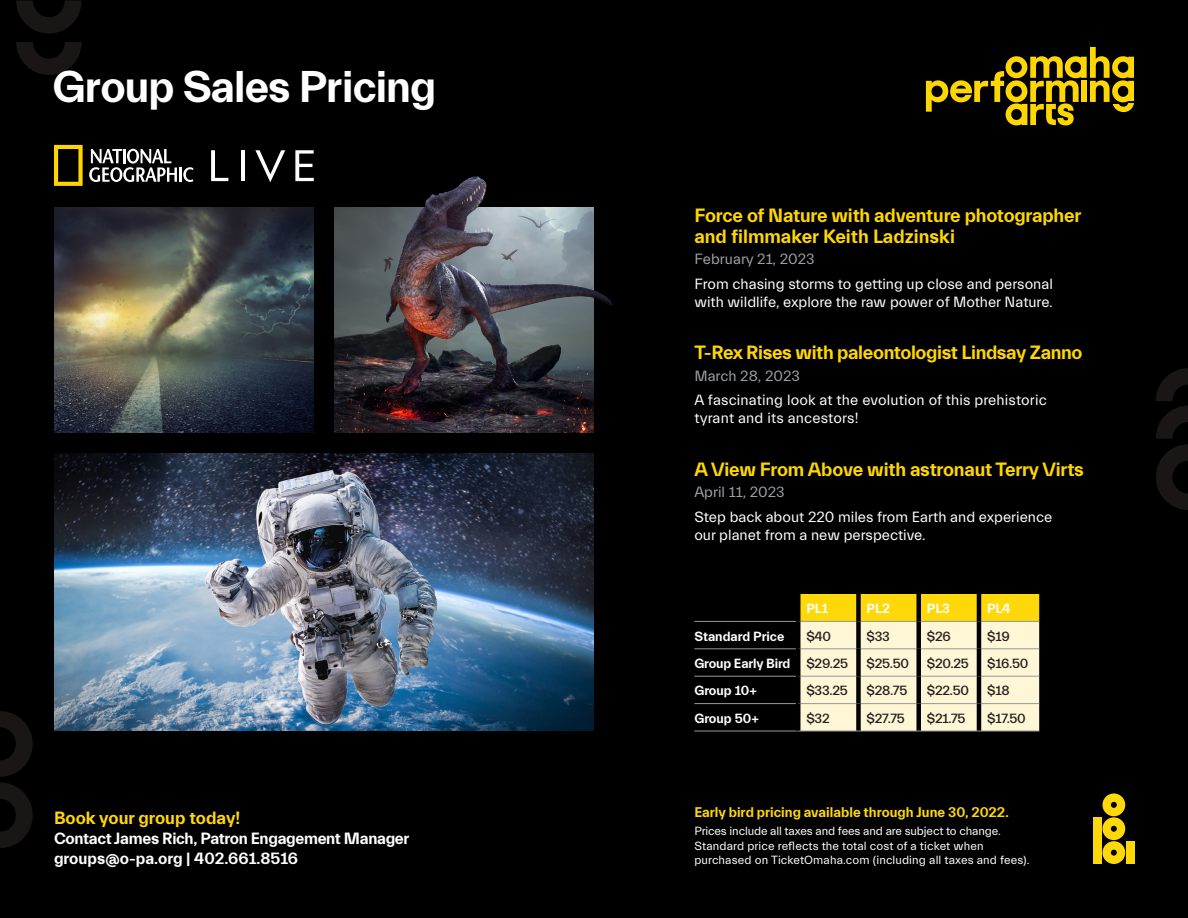
<style>
.page{position:relative;width:1188px;height:918px;background:#000}
.page>*{position:absolute;margin:0;border:0;box-sizing:border-box;transform-origin:0 0}
.t1{font:700 45px "Everett";letter-spacing:-.02em;color:#fff}
.Artist{font:700 19.5px/21px "Everett";letter-spacing:-.01em;color:#fed702}
.t2{font:700 18px "Everett";color:#ffd80a}
.t3{font:700 16.5px "Everett";letter-spacing:-.02em;color:#fff}
.t4{font:700 16.5px "Everett";color:#fff}
.Description{font:15px/18px "Everett";color:#fff}
.t5{font:15px "Everett";color:#9da3a8}
.t6{font:700 14.25px "Everett";color:#ffd80a}
.t7{font:500 13.5px "Everett";letter-spacing:-.02em;color:#231f20}
.t8{font:700 13.5px "Everett";color:#fff}
.t9{font:12px/14.4px "Everett";letter-spacing:.01em;color:#fff}
</style>
<div class="page">
<svg style="left:16px;top:42px;width:66px;height:33px"></svg>
<svg style="left:16px;top:0;width:66px;height:34px"></svg>
<div style="left:1126px;top:841px;width:9px;height:23px;background:#ffd80a"></div>
<svg style="left:1102px;top:793px;width:23px;height:71px"></svg>
<div style="left:1093px;top:817px;width:8px;height:47px;background:#ffd80a"></div>
<svg style="left:0;top:711px;width:33px;height:137px"></svg>
<svg style="left:1156px;top:368px;width:32px;height:142px"></svg>
<svg style="left:54px;top:145px;width:29px;height:41px"></svg>
<svg style="left:89px;top:149px;width:88px;height:33px"></svg>
<hr style="left:179px;top:167px;width:3px;height:15px;background:#fff">
<svg style="left:183px;top:167px;width:10px;height:15px"></svg>
<svg style="left:211px;top:150px;width:17px;height:31px"></svg>
<hr style="left:241px;top:150px;width:4px;height:31px;background:#fff">
<svg style="left:255px;top:150px;width:30px;height:32px"></svg>
<svg style="left:295px;top:150px;width:19px;height:31px"></svg>
<svg style="left:800px;top:594px;width:239px;height:137px;background:#fceda9"></svg>
<hr style="left:694px;top:621px;width:102px;height:1px;background:#939b9e">
<hr style="left:800px;top:621px;width:56px;height:1px;background:#939b9e">
<hr style="left:861px;top:621px;width:55px;height:1px;background:#939b9e">
<hr style="left:921px;top:621px;width:56px;height:1px;background:#939b9e">
<hr style="left:981px;top:621px;width:58px;height:1px;background:#939b9e">
<hr style="left:694px;top:648px;width:102px;height:1px;background:#939b9e">
<hr style="left:800px;top:648px;width:56px;height:1px;background:#939b9e">
<hr style="left:861px;top:648px;width:55px;height:1px;background:#939b9e">
<hr style="left:921px;top:648px;width:56px;height:1px;background:#939b9e">
<hr style="left:981px;top:648px;width:58px;height:1px;background:#939b9e">
<hr style="left:694px;top:676px;width:102px;height:1px;background:#939b9e">
<hr style="left:800px;top:676px;width:56px;height:1px;background:#939b9e">
<hr style="left:861px;top:676px;width:55px;height:1px;background:#939b9e">
<hr style="left:921px;top:676px;width:56px;height:1px;background:#939b9e">
<hr style="left:981px;top:676px;width:58px;height:1px;background:#939b9e">
<hr style="left:694px;top:703px;width:102px;height:1px;background:#939b9e">
<hr style="left:800px;top:703px;width:56px;height:1px;background:#939b9e">
<hr style="left:861px;top:703px;width:55px;height:1px;background:#939b9e">
<hr style="left:921px;top:703px;width:56px;height:1px;background:#939b9e">
<hr style="left:981px;top:703px;width:58px;height:1px;background:#939b9e">
<hr style="left:694px;top:731px;width:104px;height:1px;background:#939b9e">
<hr style="left:798px;top:731px;width:60px;height:1px;background:#939b9e">
<hr style="left:858px;top:731px;width:61px;height:1px;background:#939b9e">
<hr style="left:919px;top:731px;width:60px;height:1px;background:#939b9e">
<hr style="left:979px;top:731px;width:60px;height:1px;background:#939b9e">
<div style="left:856px;top:594px;width:5px;height:27px;background:#000"></div>
<div style="left:916px;top:594px;width:5px;height:27px;background:#000"></div>
<hr style="left:977px;top:594px;width:4px;height:27px;background:#000">
<div style="left:856px;top:621px;width:5px;height:28px;background:#000"></div>
<div style="left:916px;top:621px;width:5px;height:28px;background:#000"></div>
<hr style="left:977px;top:621px;width:4px;height:28px;background:#000">
<div style="left:856px;top:649px;width:5px;height:27px;background:#000"></div>
<div style="left:916px;top:649px;width:5px;height:27px;background:#000"></div>
<hr style="left:977px;top:649px;width:4px;height:27px;background:#000">
<div style="left:856px;top:676px;width:5px;height:28px;background:#000"></div>
<div style="left:916px;top:676px;width:5px;height:28px;background:#000"></div>
<hr style="left:977px;top:676px;width:4px;height:28px;background:#000">
<div style="left:856px;top:704px;width:5px;height:27px;background:#000"></div>
<div style="left:916px;top:704px;width:5px;height:27px;background:#000"></div>
<hr style="left:977px;top:704px;width:4px;height:27px;background:#000">
<img style="left:54px;top:453px;width:540px;height:278px">
<img style="left:54px;top:207px;width:260px;height:226px">
<svg style="left:926px;top:47px;width:208px;height:78px"></svg>
<img style="left:334px;top:176px;width:279px;height:257px">
<p class="t1" style="left:52px;top:62px;width:385px">Group Sales Pricing</p>
<p class="t2" style="left:54px;top:808px;width:188px">Book your group today!</p>
<p class="t3" style="left:54px;top:830px;width:357px">Contact James Rich, Patron Engagement Manager</p>
<p class="t4" style="left:54px;top:849px;width:246px">groups@o-pa.org | 402.661.8516</p>
<p class="Artist" style="left:694px;top:205px;width:389px">Force of Nature with adventure photographer and filmmaker Keith Ladzinski</p>
<p class="t5" style="left:694px;top:251px;width:122px">February 21, 2023</p>
<p class="Description" style="left:694px;top:275px;width:360px">From chasing storms to getting up close and personal with wildlife, explore the raw power of Mother Nature.</p>
<p class="Artist" style="left:694px;top:343px;width:390px">T-Rex Rises with paleontologist Lindsay Zanno</p>
<p class="t5" style="left:694px;top:367px;width:107px">March 28, 2023</p>
<p class="Description" style="left:694px;top:392px;width:354px">A fascinating look at the evolution of this prehistoric tyrant and its ancestors!</p>
<p class="Artist" style="left:694px;top:459px;width:391px">A View From Above with astronaut Terry Virts</p>
<p class="t5" style="left:694px;top:484px;width:92px">April 11, 2023</p>
<p class="Description" style="left:694px;top:508px;width:359px">Step back about 220 miles from Earth and experience our planet from a new perspective.</p>
<p class="t8" style="left:806px;top:601px;width:23px">PL1</p>
<p class="t8" style="left:867px;top:601px;width:25px">PL2</p>
<p class="t8" style="left:927px;top:601px;width:25px">PL3</p>
<p class="t8" style="left:987px;top:601px;width:25px">PL4</p>
<p class="t8" style="left:694px;top:629px;width:92px">Standard Price</p>
<p class="t7" style="left:806px;top:629px;width:26px">$40</p>
<p class="t7" style="left:867px;top:629px;width:25px">$33</p>
<p class="t7" style="left:927px;top:629px;width:26px">$26</p>
<p class="t7" style="left:987px;top:629px;width:24px">$19</p>
<p class="t8" style="left:694px;top:656px;width:98px">Group Early Bird</p>
<p class="t7" style="left:806px;top:656px;width:43px">$29.25</p>
<p class="t7" style="left:867px;top:656px;width:44px">$25.50</p>
<p class="t7" style="left:927px;top:656px;width:44px">$20.25</p>
<p class="t7" style="left:987px;top:656px;width:43px">$16.50</p>
<p class="t8" style="left:694px;top:683px;width:64px">Group 10+</p>
<p class="t7" style="left:806px;top:684px;width:43px">$33.25</p>
<p class="t7" style="left:867px;top:684px;width:42px">$28.75</p>
<p class="t7" style="left:927px;top:684px;width:44px">$22.50</p>
<p class="t7" style="left:987px;top:684px;width:24px">$18</p>
<p class="t8" style="left:694px;top:711px;width:66px">Group 50+</p>
<p class="t7" style="left:806px;top:711px;width:25px">$32</p>
<p class="t7" style="left:867px;top:711px;width:40px">$27.75</p>
<p class="t7" style="left:927px;top:711px;width:40px">$21.75</p>
<p class="t7" style="left:987px;top:711px;width:40px">$17.50</p>
<p class="t6" style="left:694px;top:805px;width:316px">Early bird pricing available through June 30, 2022.</p>
<p class="t9" style="left:694px;top:824px;width:337px">Prices include all taxes and fees and are subject to change.<br>Standard price reflects the total cost of a ticket when purchased on TicketOmaha.com (including all taxes and fees).</p>
</div>
